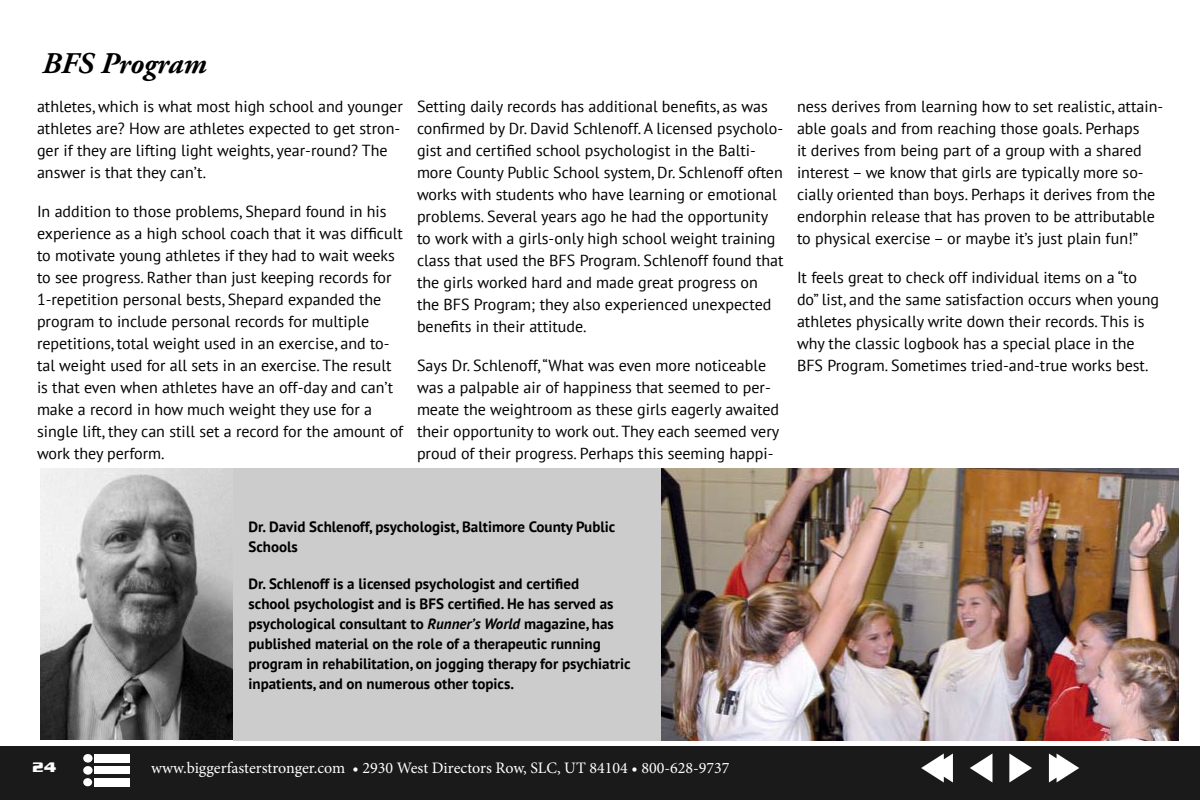
<style>
.page{position:relative;width:1200px;height:800px;background:#fff}
.page>*{position:absolute;margin:0;border:0;box-sizing:border-box;transform-origin:0 0}
.t1{font:italic 700 30px "Adobe Garamond Pro";color:#000}
.t2{font:16px/22px "PT Sans";color:#000}
.t3{font:16px "Minion Pro";color:#fff}
.t4{font:700 15px/20px "PT Sans";color:#000}
.t5{font:700 15px "Serpentine";color:#fff}
.s1{font-style:italic}
</style>
<div class="page">
<div style="left:0;top:746px;width:1200px;height:54px;background:#1a1a1a"></div>
<img style="left:40px;top:469px;width:194px;height:271px">
<div style="left:234px;top:469px;width:428px;height:272px;background:#ccc"></div>
<img style="left:662px;top:469px;width:517px;height:272px">
<div style="left:94px;top:778px;width:36px;height:8px;background:#fff"></div>
<div style="left:83px;top:778px;width:9px;height:8px;background:#fff;border-radius:50%"></div>
<div style="left:94px;top:767px;width:36px;height:7px;background:#fff"></div>
<div style="left:83px;top:766px;width:10px;height:9px;background:#fff;border-radius:50%"></div>
<div style="left:94px;top:754px;width:36px;height:8px;background:#fff"></div>
<div style="left:83px;top:754px;width:10px;height:9px;background:#fff;border-radius:50%"></div>
<svg style="left:1049px;top:754px;width:30px;height:28px"></svg>
<svg style="left:921px;top:754px;width:32px;height:28px"></svg>
<svg style="left:1009px;top:754px;width:23px;height:28px"></svg>
<svg style="left:970px;top:754px;width:22px;height:28px"></svg>
<h1 class="t1" style="left:42px;top:46px;width:166px">BFS Program</h1>
<p class="t2" style="left:37px;top:95px;width:367px">athletes, which is what most high school and younger athletes are? How are athletes expected to get stron&shy;ger if they are lifting light weights, year-round? The answer is that they can’t.</p>
<p class="t2" style="left:37px;top:200px;width:368px">In addition to those problems, Shepard found in his experience as a high school coach that it was difficult to motivate young athletes if they had to wait weeks to see progress. Rather than just keeping records for 1-repetition personal bests, Shepard expanded the program to include personal records for multiple repetitions, total weight used in an exercise, and to&shy;tal weight used for all sets in an exercise. The result is that even when athletes have an off-day and can’t make a record in how much weight they use for a single lift, they can still set a record for the amount of work they perform.</p>
<p class="t2" style="left:417px;top:95px;width:368px">Setting daily records has additional benefits, as was confirmed by Dr. David Schlenoff. A licensed psycholo&shy;gist and certified school psychologist in the Balti&shy;more County Public School system, Dr. Schlenoff often works with students who have learning or emotional problems. Several years ago he had the opportunity to work with a girls-only high school weight training class that used the BFS Program. Schlenoff found that the girls worked hard and made great progress on the BFS Program; they also experienced unexpected benefits in their attitude.</p>
<p class="t2" style="left:417px;top:354px;width:364px">Says Dr. Schlenoff, “What was even more noticeable was a palpable air of happiness that seemed to per&shy;meate the weightroom as these girls eagerly awaited their opportunity to work out. They each seemed very proud of their progress. Perhaps this seeming happi-</p>
<p class="t2" style="left:797px;top:95px;width:368px">ness derives from learning how to set realistic, attain&shy;able goals and from reaching those goals. Perhaps<br>it derives from being part of a group with a shared interest – we know that girls are typically more so&shy;cially oriented than boys. Perhaps it derives from the endorphin release that has proven to be attributable to physical exercise – or maybe it’s just plain fun!”</p>
<p class="t2" style="left:797px;top:266px;width:364px">It feels great to check off individual items on a “to do” list, and the same satisfaction occurs when young athletes physically write down their records. This is why the classic logbook has a special place in the BFS Program. Sometimes tried-and-true works best.</p>
<p class="t4" style="left:249px;top:516px;width:368px">Dr. David Schlenoff, psychologist, Baltimore County Public<br>Schools</p>
<p class="t4" style="left:249px;top:573px;width:384px">Dr. Schlenoff is a licensed psychologist and certified<br>school psychologist and is BFS certified. He has served as psychological consultant to <span class="s1">Runner’s World</span> magazine, has published material on the role of a therapeutic running program in rehabilitation, on jogging therapy for psychiatric inpatients, and on numerous other topics.</p>
<p class="t5" style="left:32px;top:759px;width:25px">24</p>
<p class="t3" style="left:151px;top:757px;width:580px">www.biggerfasterstronger.com • 2930 West Directors Row, SLC, UT 84104 • 800-628-9737</p>
</div>
